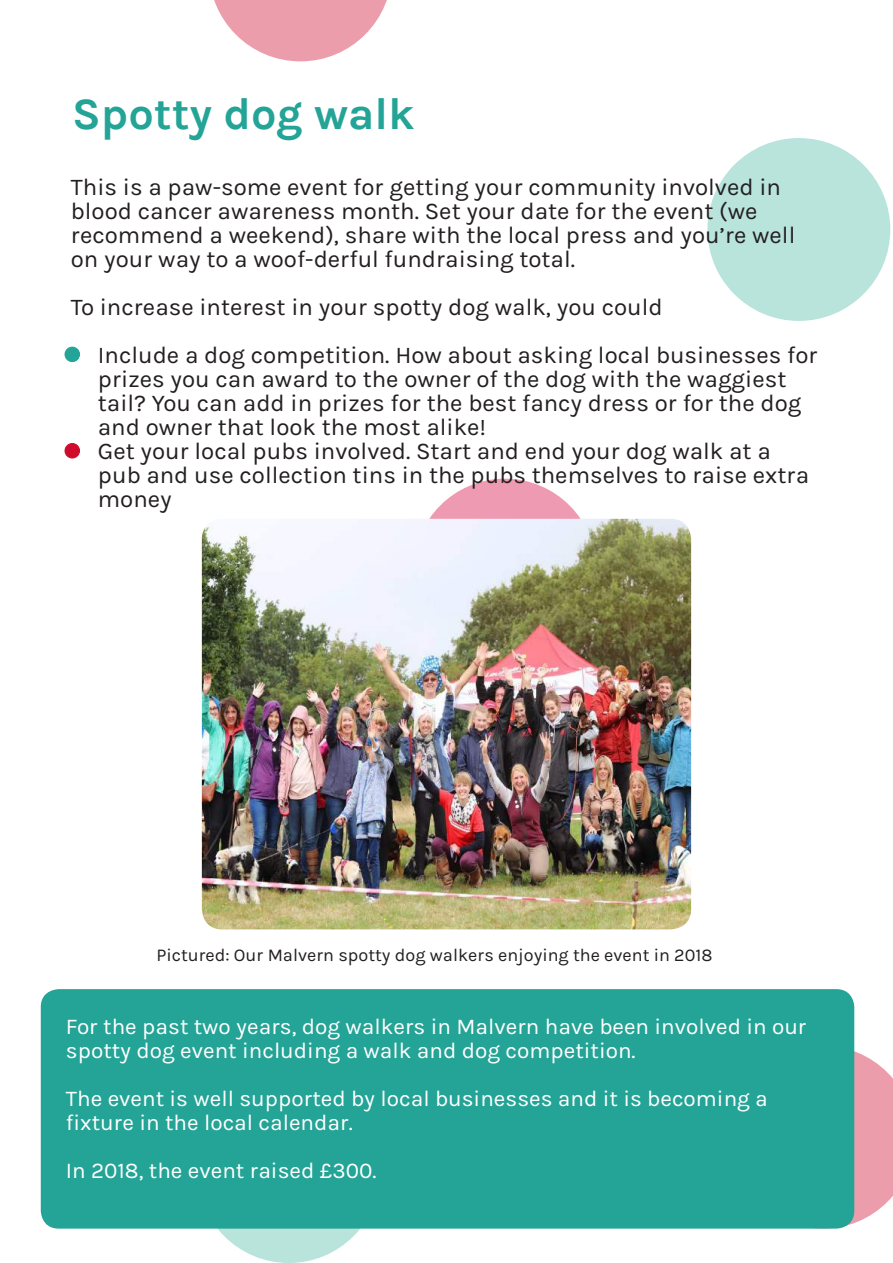
<style>
.page{position:relative;width:893px;height:1263px;background:#fff}
.page>*{position:absolute;margin:0;border:0;box-sizing:border-box;transform-origin:0 0}
.t1{font:700 45px "Karla";color:#23a496}
.t2{font:24px/24px "Karla";color:#231f20}
.t3{font:22.5px/24px "Karla";color:#fff}
.t4{font:18px "Karla";color:#231f20}
</style>
<div class="page">
<svg style="left:840px;top:1046px;width:53px;height:182px"></svg>
<svg style="left:214px;top:0;width:173px;height:61px"></svg>
<div style="left:413px;top:479px;width:183px;height:182px;background:#ee9ab2;border-radius:50%"></div>
<div style="left:707px;top:138px;width:183px;height:183px;background:#b8e4dc;border-radius:50%"></div>
<div style="left:197px;top:1080px;width:183px;height:183px;background:#b8e4dc;border-radius:50%"></div>
<div style="left:65px;top:347px;width:15px;height:15px;background:#23a496;border-radius:50%"></div>
<div style="left:65px;top:347px;width:15px;height:15px;border:1px solid #23a496;border-radius:50%"></div>
<div style="left:65px;top:443px;width:15px;height:15px;background:#cf0a2c;border-radius:50%"></div>
<div style="left:65px;top:443px;width:15px;height:15px;border:1px solid #cf0a2c;border-radius:50%"></div>
<img style="left:202px;top:519px;width:489px;height:410px">
<div style="left:41px;top:989px;width:813px;height:239px;background:#23a496;border-radius:18px"></div>
<h1 class="t1" style="left:72px;top:88px;width:343px">Spotty dog walk</h1>
<p class="t2" style="left:71px;top:175px;width:726px">This is a paw-some event for getting your community involved in blood cancer awareness month. Set your date for the event (we recommend a weekend), share with the local press and you’re well on your way to a woof-derful fundraising total.</p>
<p class="t2" style="left:71px;top:295px;width:593px">To increase interest in your spotty dog walk, you could</p>
<p class="t2" style="left:98px;top:343px;width:721px;text-indent:-27px">• Include a dog competition. How about asking local businesses for prizes you can award to the owner of the dog with the waggiest tail? You can add in prizes for the best fancy dress or for the dog and owner that look the most alike!</p>
<p class="t2" style="left:98px;top:439px;width:713px;text-indent:-27px">• Get your local pubs involved. Start and end your dog walk at a pub and use collection tins in the pubs themselves to raise extra money</p>
<p class="t4" style="left:156px;top:945px;width:558px">Pictured: Our Malvern spotty dog walkers enjoying the event in 2018</p>
<p class="t3" style="left:66px;top:1015px;width:742px">For the past two years, dog walkers in Malvern have been involved in our spotty dog event including a walk and dog competition.</p>
<p class="t3" style="left:66px;top:1087px;width:703px">The event is well supported by local businesses and it is becoming a fixture in the local calendar.</p>
<p class="t3" style="left:66px;top:1159px;width:312px">In 2018, the event raised £300.</p>
</div>
